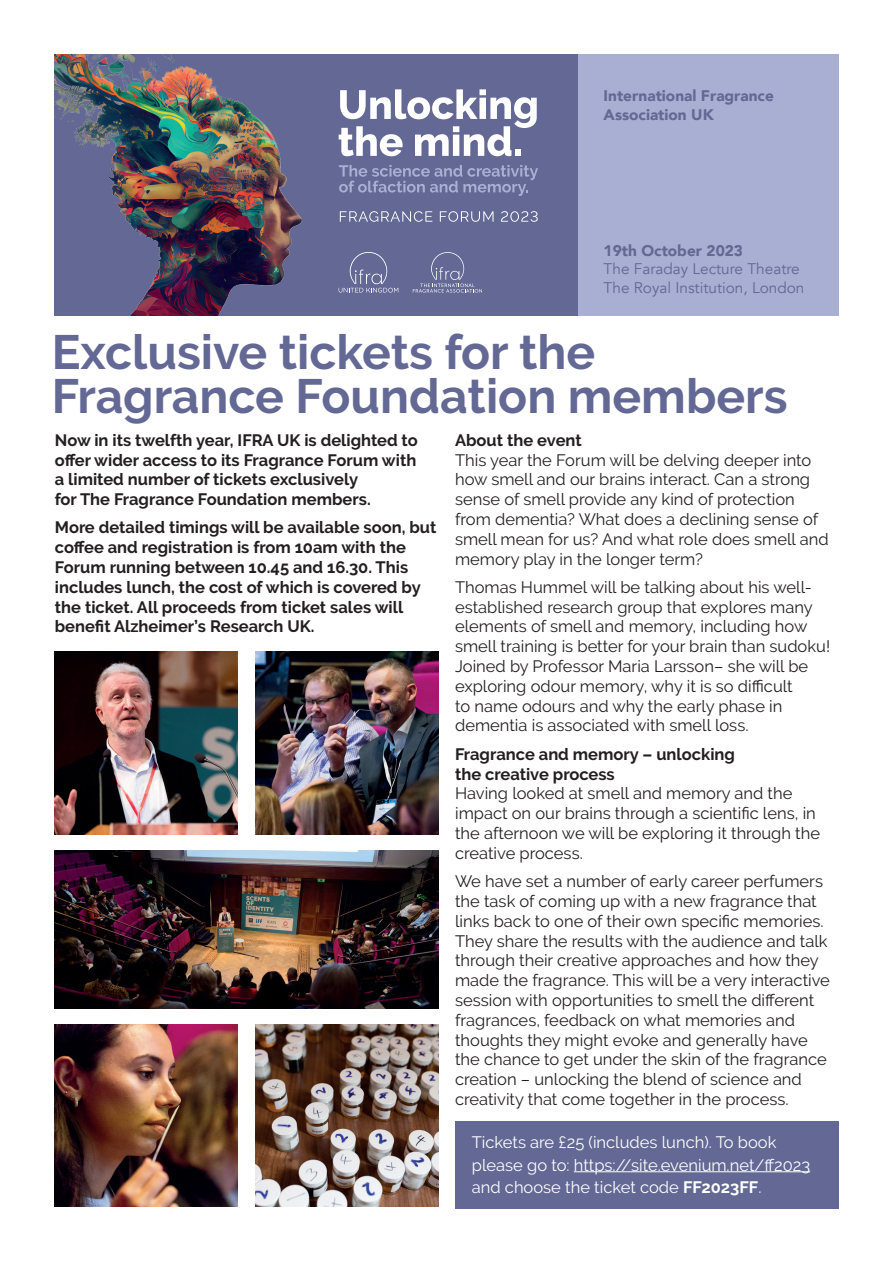
<style>
.page{position:relative;width:893px;height:1263px;background:#fff}
.page>*{position:absolute;margin:0;border:0;box-sizing:border-box;transform-origin:0 0}
.t1{font:700 48px/44.4px "Raleway";color:#636894}
.t2{font:16.5px/19.8px "Raleway";color:#231f20}
.t3{font:700 16.5px/19.8px "Raleway";color:#231f20}
.t4{font:16.5px/22.8px "Raleway";color:#fff}
.t5{font:900 15.3px/18.5px "Avenir";color:#636894}
.t6{font:15.3px/18.5px "Avenir";color:#636894}
.s1{font-weight:700}
</style>
<div class="page">
<div style="left:455px;top:1122px;width:383px;height:87px;background:#636894"></div>
<img style="left:55px;top:651px;width:183px;height:183px">
<img style="left:55px;top:850px;width:383px;height:158px">
<img style="left:55px;top:1024px;width:183px;height:183px">
<img style="left:256px;top:651px;width:182px;height:183px">
<img style="left:256px;top:1024px;width:182px;height:183px">
<div style="left:577px;top:54px;width:261px;height:261px;background:#a9aed3"></div>
<div style="left:54px;top:54px;width:523px;height:261px;background:#636894"></div>
<svg style="left:340px;top:211px;width:92px;height:11px"></svg>
<svg style="left:440px;top:211px;width:53px;height:11px"></svg>
<svg style="left:501px;top:211px;width:37px;height:11px"></svg>
<svg style="left:339px;top:165px;width:199px;height:31px"></svg>
<svg style="left:339px;top:89px;width:198px;height:67px"></svg>
<img style="left:54px;top:54px;width:248px;height:261px">
<svg style="left:339px;top:252px;width:59px;height:41px"></svg>
<svg style="left:413px;top:252px;width:69px;height:41px"></svg>
<hr style="left:574px;top:1171px;width:236px;height:1px;background:#fff">
<p class="t5" style="left:604px;top:87px;width:172px">International Fragrance<br>Association UK</p>
<p class="t5" style="left:604px;top:241px;width:141px">19th October 2023</p>
<p class="t6" style="left:604px;top:260px;width:202px">The Faraday Lecture Theatre<br>The Royal Institution, London</p>
<h1 class="t1" style="left:52px;top:330px;width:737px">Exclusive tickets for the<br>Fragrance Foundation members</h1>
<p class="t3" style="left:55px;top:430px;width:364px">Now in its twelfth year, IFRA UK is delighted to offer wider access to its Fragrance Forum with a limited number of tickets exclusively<br>for The Fragrance Foundation members.</p>
<p class="t3" style="left:55px;top:518px;width:383px">More detailed timings will be available soon, but coffee and registration is from 10am with the Forum running between 10.45 and 16.30. This includes lunch, the cost of which is covered by the ticket. All proceeds from ticket sales will benefit Alzheimer’s Research UK.</p>
<p class="t3" style="left:455px;top:430px;width:128px">About the event</p>
<p class="t2" style="left:455px;top:450px;width:375px">This year the Forum will be delving deeper into how smell and our brains interact. Can a strong sense of smell provide any kind of protection from dementia? What does a declining sense of smell mean for us? And what role does smell and memory play in the longer term?</p>
<p class="t2" style="left:455px;top:577px;width:377px">Thomas Hummel will be talking about his well&shy;established research group that explores many elements of smell and memory, including how smell training is better for your brain than sudoku!<br>Joined by Professor Maria Larsson– she will be exploring odour memory, why it is so difficult<br>to name odours and why the early phase in dementia is associated with smell loss.</p>
<p class="t3" style="left:455px;top:744px;width:281px">Fragrance and memory – unlocking the creative process</p>
<p class="t2" style="left:455px;top:784px;width:367px">Having looked at smell and memory and the impact on our brains through a scientific lens, in the afternoon we will be exploring it through the creative process.</p>
<p class="t2" style="left:455px;top:871px;width:376px">We have set a number of early career perfumers the task of coming up with a new fragrance that links back to one of their own specific memories.<br>They share the results with the audience and talk through their creative approaches and how they made the fragrance. This will be a very interactive session with opportunities to smell the different fragrances, feedback on what memories and thoughts they might evoke and generally have the chance to get under the skin of the fragrance creation – unlocking the blend of science and creativity that come together in the process.</p>
<p class="t4" style="left:472px;top:1130px;width:340px">Tickets are £25 (includes lunch). To book please go to: https://site.evenium.net/ff2023 and choose the ticket code <span class="s1">FF2023FF</span>.</p>
</div>
